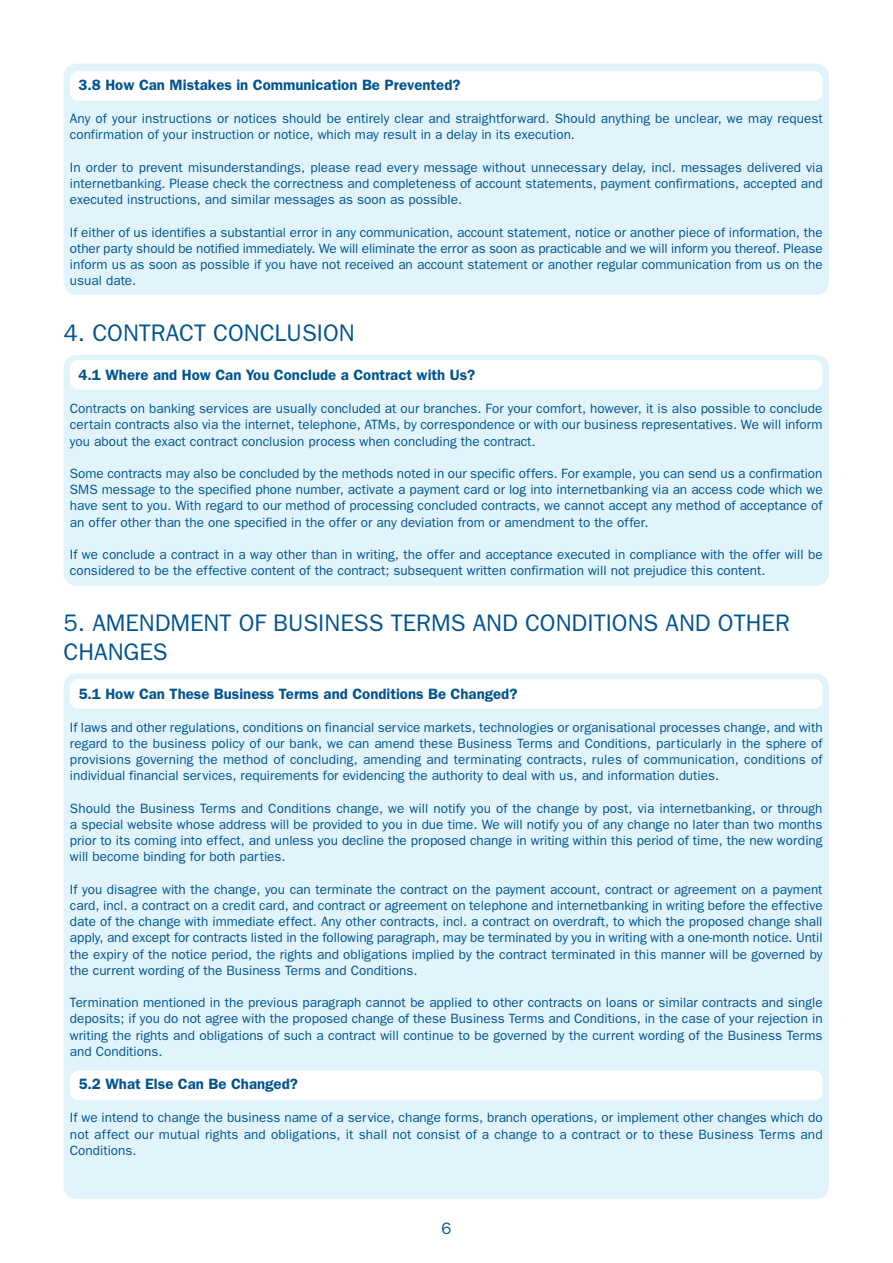
<style>
.page{position:relative;width:893px;height:1263px;background:#fff}
.page>*{position:absolute;margin:0;border:0;box-sizing:border-box;transform-origin:0 0}
.t1{font:24px/28.8px "Franklin Gothic CE";color:#005492}
.t2{font:16.5px "Franklin Gothic CE";color:#005492}
.t3{font:600 15px "Franklin Gothic CE";color:#005492}
.t4{font:13.5px/16.2px "Franklin Gothic CE";color:#005492;text-align:justify}
</style>
<div class="page">
<div style="left:64px;top:355px;width:765px;height:231px;background:#e1f4fc;border-radius:13px"></div>
<div style="left:64px;top:673px;width:765px;height:526px;background:#e1f4fc;border-radius:13px"></div>
<div style="left:64px;top:64px;width:765px;height:231px;background:#e1f4fc;border-radius:13px"></div>
<div style="left:70px;top:71px;width:753px;height:30px;background:#fff;border-radius:9px"></div>
<div style="left:70px;top:360px;width:753px;height:30px;background:#fff;border-radius:9px"></div>
<div style="left:70px;top:679px;width:753px;height:30px;background:#fff;border-radius:9px"></div>
<div style="left:70px;top:1070px;width:753px;height:30px;background:#fff;border-radius:9px"></div>
<p class="t3" style="left:78px;top:80px;width:384px">3.8 How Can Mistakes in Communication Be Prevented?</p>
<p class="t4" style="left:70px;top:112px;width:754px">Any of your instructions or notices should be entirely clear and straightforward. Should anything be unclear, we may request confirmation of your instruction or notice, which may result in a delay in its execution.</p>
<p class="t4" style="left:70px;top:160px;width:754px">In order to prevent misunderstandings, please read every message without unnecessary delay, incl. messages delivered via internetbanking. Please check the correctness and completeness of account statements, payment confirmations, accepted and executed instructions, and similar messages as soon as possible.</p>
<p class="t4" style="left:70px;top:225px;width:754px">If either of us identifies a substantial error in any communication, account statement, notice or another piece of information, the other party should be notified immediately. We will eliminate the error as soon as practicable and we will inform you thereof. Please inform us as soon as possible if you have not received an account statement or another regular communication from us on the usual date.</p>
<h1 class="t1" style="left:64px;top:321px;width:293px">4. CONTRACT CONCLUSION</h1>
<p class="t3" style="left:78px;top:370px;width:398px">4.1 Where and How Can You Conclude a Contract with Us?</p>
<p class="t4" style="left:70px;top:402px;width:754px">Contracts on banking services are usually concluded at our branches. For your comfort, however, it is also possible to conclude certain contracts also via the internet, telephone, ATMs, by correspondence or with our business representatives. We will inform you about the exact contract conclusion process when concluding the contract.</p>
<p class="t4" style="left:70px;top:466px;width:754px">Some contracts may also be concluded by the methods noted in our specific offers. For example, you can send us a confirmation SMS message to the specified phone number, activate a payment card or log into internetbanking via an access code which we have sent to you. With regard to our method of processing concluded contracts, we cannot accept any method of acceptance of an offer other than the one specified in the offer or any deviation from or amendment to the offer.</p>
<p class="t4" style="left:70px;top:547px;width:754px">If we conclude a contract in a way other than in writing, the offer and acceptance executed in compliance with the offer will be considered to be the effective content of the contract; subsequent written confirmation will not prejudice this content.</p>
<h1 class="t1" style="left:64px;top:611px;width:728px">5. AMENDMENT OF BUSINESS TERMS AND CONDITIONS AND OTHER<br>CHANGES</h1>
<p class="t3" style="left:78px;top:688px;width:440px">5.1 How Can These Business Terms and Conditions Be Changed?</p>
<p class="t4" style="left:70px;top:720px;width:754px">If laws and other regulations, conditions on financial service markets, technologies or organisational processes change, and with regard to the business policy of our bank, we can amend these Business Terms and Conditions, particularly in the sphere of provisions governing the method of concluding, amending and terminating contracts, rules of communication, conditions of individual financial services, requirements for evidencing the authority to deal with us, and information duties.</p>
<p class="t4" style="left:70px;top:801px;width:754px">Should the Business Terms and Conditions change, we will notify you of the change by post, via internetbanking, or through a special website whose address will be provided to you in due time. We will notify you of any change no later than two months prior to its coming into effect, and unless you decline the proposed change in writing within this period of time, the new wording will become binding for both parties.</p>
<p class="t4" style="left:70px;top:882px;width:754px">If you disagree with the change, you can terminate the contract on the payment account, contract or agreement on a payment card, incl. a contract on a credit card, and contract or agreement on telephone and internetbanking in writing before the effective date of the change with immediate effect. Any other contracts, incl. a contract on overdraft, to which the proposed change shall apply, and except for contracts listed in the following paragraph, may be terminated by you in writing with a one-month notice. Until the expiry of the notice period, the rights and obligations implied by the contract terminated in this manner will be governed by the current wording of the Business Terms and Conditions.</p>
<p class="t4" style="left:70px;top:996px;width:754px">Termination mentioned in the previous paragraph cannot be applied to other contracts on loans or similar contracts and single deposits; if you do not agree with the proposed change of these Business Terms and Conditions, in the case of your rejection in writing the rights and obligations of such a contract will continue to be governed by the current wording of the Business Terms and Conditions.</p>
<p class="t3" style="left:78px;top:1079px;width:221px">5.2 What Else Can Be Changed?</p>
<p class="t4" style="left:70px;top:1111px;width:754px">If we intend to change the business name of a service, change forms, branch operations, or implement other changes which do not affect our mutual rights and obligations, it shall not consist of a change to a contract or to these Business Terms and Conditions.</p>
<p class="t2" style="left:441px;top:1222px;width:11px">6</p>
</div>
